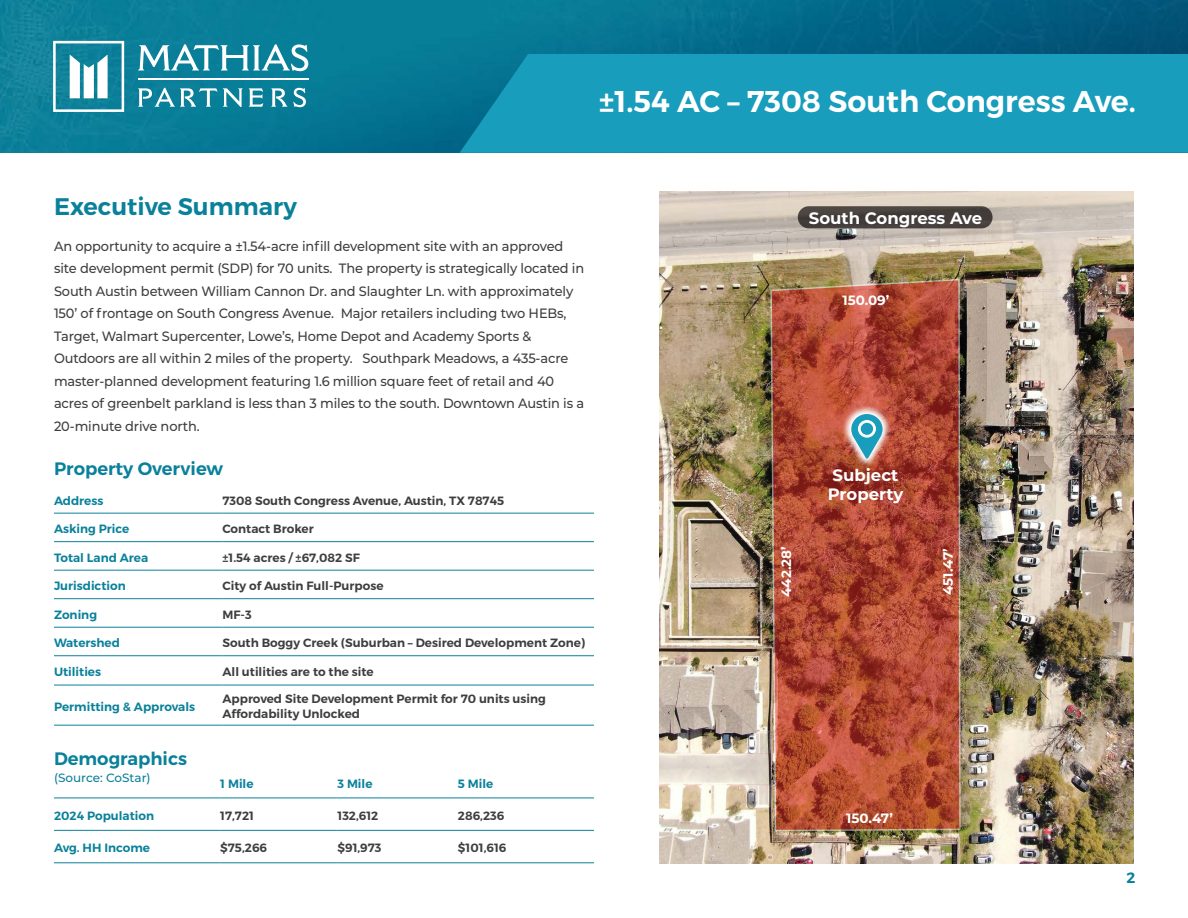
<style>
.page{position:relative;width:1188px;height:918px;background:#fff}
.page>*{position:absolute;margin:0;border:0;box-sizing:border-box;transform-origin:0 0}
.Property_Name{font:600 30px "Montserrat";color:#fff}
.Page_Title{font:600 24px "Montserrat";color:#0a819b}
.Page_Title-2{font:600 18px "Montserrat";color:#0a819b}
.Contact_Small{font:700 16.5px "Montserrat";color:#fff}
.t1{font:600 15px "Montserrat";color:#0a819b}
.Body{font:500 13.5px/22.5px "Montserrat";letter-spacing:-.01em;color:#3e3e3f;scale:.96 1}
.Contact_Small-2{font:700 13.5px "Montserrat";color:#fff}
.Body-2{font:600 12px/15px "Montserrat";color:#3e3e3f}
.Page_Category{font:600 12px "Montserrat";color:#0a819b}
.Page_Title-3{font:500 12px "Montserrat";color:#0a819b}
</style>
<div class="page">
<img style="left:0;top:0;width:1188px;height:153px">
<svg style="left:138px;top:44px;width:170px;height:27px"></svg>
<svg style="left:138px;top:88px;width:105px;height:19px"></svg>
<svg style="left:249px;top:88px;width:14px;height:19px"></svg>
<svg style="left:271px;top:88px;width:16px;height:19px"></svg>
<svg style="left:293px;top:88px;width:13px;height:19px"></svg>
<hr style="left:138px;top:78px;width:170px;height:2px;background:#fff">
<svg style="left:53px;top:41px;width:71px;height:71px"></svg>
<img style="left:659px;top:192px;width:475px;height:672px">
<div style="left:460px;top:54px;width:728px;height:99px;background:#199dbc"></div>
<hr style="left:54px;top:513px;width:168px;height:1px;background:#0a819b">
<hr style="left:222px;top:513px;width:372px;height:1px;background:#0a819b">
<hr style="left:54px;top:541px;width:168px;height:1px;background:#0a819b">
<hr style="left:222px;top:541px;width:372px;height:1px;background:#0a819b">
<hr style="left:54px;top:570px;width:168px;height:1px;background:#0a819b">
<hr style="left:222px;top:570px;width:372px;height:1px;background:#0a819b">
<hr style="left:54px;top:598px;width:168px;height:1px;background:#0a819b">
<hr style="left:222px;top:598px;width:372px;height:1px;background:#0a819b">
<hr style="left:54px;top:627px;width:168px;height:1px;background:#0a819b">
<hr style="left:222px;top:627px;width:372px;height:1px;background:#0a819b">
<hr style="left:54px;top:655px;width:168px;height:1px;background:#0a819b">
<hr style="left:222px;top:655px;width:372px;height:1px;background:#0a819b">
<hr style="left:54px;top:685px;width:168px;height:1px;background:#0a819b">
<hr style="left:222px;top:685px;width:372px;height:1px;background:#0a819b">
<hr style="left:54px;top:725px;width:168px;height:1px;background:#0a819b">
<hr style="left:222px;top:725px;width:372px;height:1px;background:#0a819b">
<hr style="left:54px;top:798px;width:166px;height:1px;background:#0a819b">
<hr style="left:220px;top:798px;width:118px;height:1px;background:#0a819b">
<hr style="left:338px;top:798px;width:120px;height:1px;background:#0a819b">
<hr style="left:458px;top:798px;width:136px;height:1px;background:#0a819b">
<hr style="left:54px;top:830px;width:166px;height:1px;background:#0a819b">
<hr style="left:220px;top:830px;width:118px;height:1px;background:#0a819b">
<hr style="left:338px;top:830px;width:120px;height:1px;background:#0a819b">
<hr style="left:458px;top:830px;width:136px;height:1px;background:#0a819b">
<hr style="left:54px;top:862px;width:166px;height:1px;background:#0a819b">
<hr style="left:220px;top:862px;width:118px;height:1px;background:#0a819b">
<hr style="left:338px;top:862px;width:120px;height:1px;background:#0a819b">
<hr style="left:458px;top:862px;width:136px;height:1px;background:#0a819b">
<svg style="left:770px;top:278px;width:191px;height:554px;background:#ad4b35"></svg>
<svg style="left:841px;top:404px;width:51px;height:64px;background:#c46b57"></svg>
<svg style="left:851px;top:414px;width:32px;height:45px"></svg>
<div style="left:798px;top:206px;width:195px;height:22px;background:#433d3a;border-radius:11px"></div>
<p class="Property_Name" style="left:599px;top:83px;width:538px">±1.54 AC – 7308 South Congress Ave.</p>
<p class="Page_Title" style="left:54px;top:192px;width:245px">Executive Summary</p>
<p class="Body" style="left:54px;top:234px;width:554px">An opportunity to acquire a ±1.54-acre infill development site with an approved site development permit (SDP) for 70 units. The property is strategically located in South Austin between William Cannon Dr. and Slaughter Ln. with approximately 150’ of frontage on South Congress Avenue. Major retailers including two HEBs, Target, Walmart Supercenter, Lowe’s, Home Depot and Academy Sports &amp; Outdoors are all within 2 miles of the property. Southpark Meadows, a 435-acre master-planned development featuring 1.6 million square feet of retail and 40 acres of greenbelt parkland is less than 3 miles to the south. Downtown Austin is a 20-minute drive north.</p>
<p class="Page_Title-2" style="left:54px;top:457px;width:171px">Property Overview</p>
<p class="Page_Category" style="left:54px;top:493px;width:51px">Address</p>
<p class="Body-2" style="left:222px;top:493px;width:283px">7308 South Congress Avenue, Austin, TX 78745</p>
<p class="Page_Category" style="left:54px;top:522px;width:77px">Asking Price</p>
<p class="Body-2" style="left:222px;top:522px;width:93px">Contact Broker</p>
<p class="Page_Category" style="left:54px;top:550px;width:96px">Total Land Area</p>
<p class="Body-2" style="left:222px;top:550px;width:139px">±1.54 acres / ±67,082 SF</p>
<p class="Page_Category" style="left:54px;top:579px;width:73px">Jurisdiction</p>
<p class="Body-2" style="left:222px;top:579px;width:163px">City of Austin Full-Purpose</p>
<p class="Page_Category" style="left:54px;top:607px;width:45px">Zoning</p>
<p class="Body-2" style="left:222px;top:607px;width:31px">MF-3</p>
<p class="Page_Category" style="left:54px;top:636px;width:67px">Watershed</p>
<p class="Body-2" style="left:222px;top:636px;width:364px">South Boggy Creek (Suburban – Desired Development Zone)</p>
<p class="Page_Category" style="left:54px;top:665px;width:49px">Utilities</p>
<p class="Body-2" style="left:222px;top:665px;width:153px">All utilities are to the site</p>
<p class="Page_Category" style="left:54px;top:699px;width:143px">Permitting &amp; Approvals</p>
<p class="Body-2" style="left:222px;top:692px;width:325px">Approved Site Development Permit for 70 units using<br>Affordability Unlocked</p>
<p class="Page_Title-2" style="left:54px;top:747px;width:135px">Demographics</p>
<p class="Page_Title-3" style="left:54px;top:770px;width:98px">(Source: CoStar)</p>
<p class="Page_Category" style="left:220px;top:776px;width:35px">1 Mile</p>
<p class="Page_Category" style="left:338px;top:776px;width:37px">3 Mile</p>
<p class="Page_Category" style="left:458px;top:776px;width:37px">5 Mile</p>
<p class="Page_Category" style="left:54px;top:808px;width:102px">2024 Population</p>
<p class="Body-2" style="left:220px;top:808px;width:35px">17,721</p>
<p class="Body-2" style="left:338px;top:808px;width:42px">132,612</p>
<p class="Body-2" style="left:458px;top:808px;width:48px">286,236</p>
<p class="Page_Category" style="left:54px;top:841px;width:97px">Avg. HH Income</p>
<p class="Body-2" style="left:220px;top:841px;width:48px">$75,266</p>
<p class="Body-2" style="left:338px;top:841px;width:45px">$91,973</p>
<p class="Body-2" style="left:458px;top:841px;width:50px">$101,616</p>
<p class="Contact_Small" style="left:809px;top:206px;width:175px">South Congress Ave</p>
<p class="Contact_Small-2" style="left:842px;top:291px;width:48px">150.09’</p>
<p class="Contact_Small" style="left:833px;top:464px;width:67px">Subject</p>
<p class="Contact_Small" style="left:828px;top:482px;width:77px">Property</p>
<p class="Contact_Small-2" style="left:777px;top:597px;width:52px;rotate:-90deg">442.28’</p>
<p class="Contact_Small-2" style="left:938px;top:595px;width:49px;rotate:-90deg">451.47’</p>
<p class="Contact_Small-2" style="left:846px;top:808px;width:48px">150.47’</p>
<p class="t1" style="left:1126px;top:869px;width:10px">2</p>
</div>
